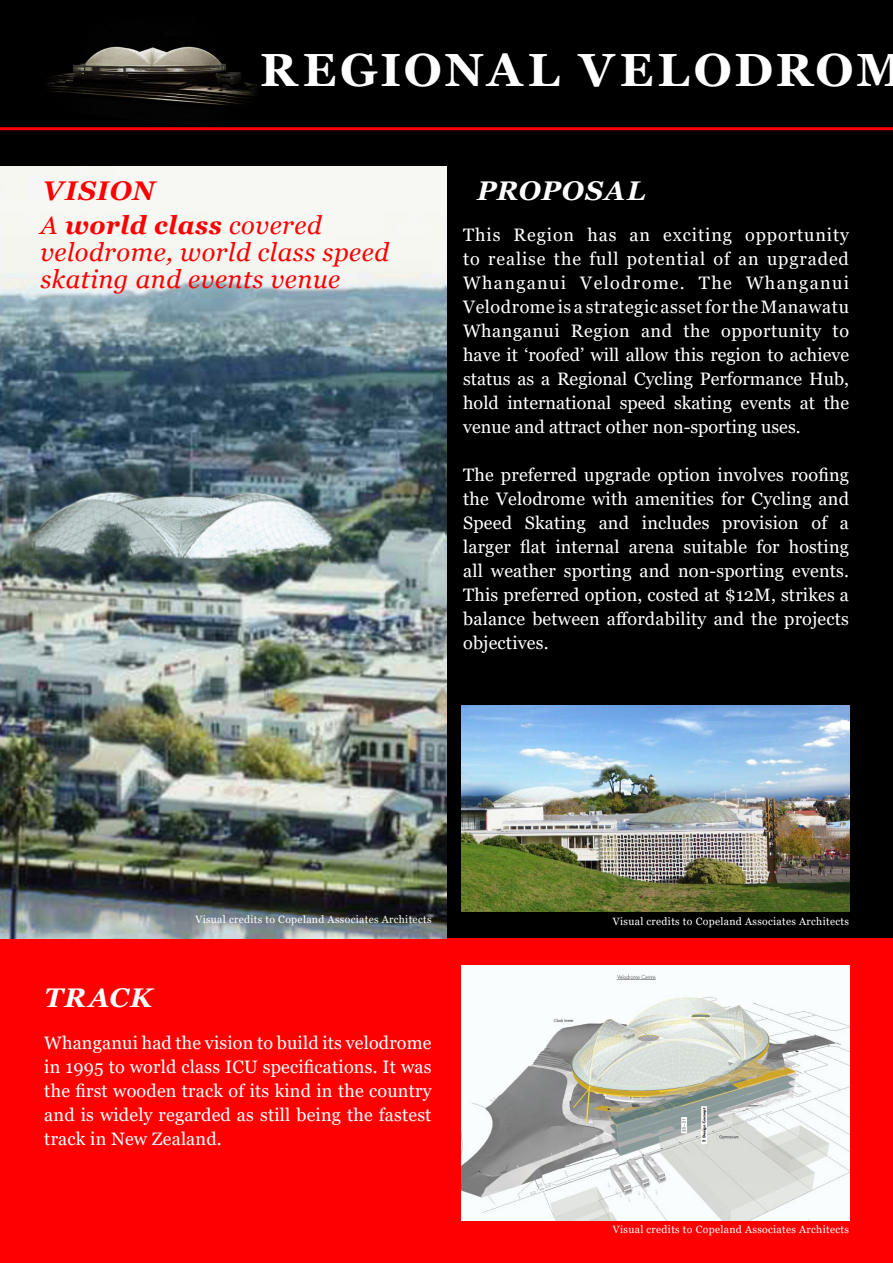
<style>
.page{position:relative;width:893px;height:1263px;background:#fff}
.page>*{position:absolute;margin:0;border:0;box-sizing:border-box;transform-origin:0 0}
.t1{font:700 46.5px "Georgia";letter-spacing:.065em;color:#fff}
.t2{font:italic 700 27px "Georgia";letter-spacing:.045em;color:#fff}
.t3{font:italic 700 27px "Georgia";letter-spacing:.03em;color:#fe0002}
.t4{font:italic 25.5px/27px "Georgia";letter-spacing:.02em;color:#fe0002}
.t5{font:18px/24px "Georgia";letter-spacing:.01em;color:#fff;text-align:justify}
.t6{font:10.5px "Georgia";letter-spacing:.03em;color:#fff}
.s1{font-weight:700}
</style>
<div class="page">
<div style="left:0;top:0;width:893px;height:938px;background:#000"></div>
<img style="left:43px;top:15px;width:217px;height:110px">
<div style="left:0;top:938px;width:893px;height:325px;background:#fe0002"></div>
<img style="left:461px;top:965px;width:388px;height:255px">
<img style="left:0;top:166px;width:446px;height:772px">
<img style="left:461px;top:706px;width:388px;height:206px">
<hr style="left:0;top:127px;width:893px;height:3px;background:#fe0002">
<p class="t1" style="left:260px;top:40px;width:645px">REGIONAL VELODROM</p>
<p class="t3" style="left:43px;top:173px;width:114px">VISION</p>
<p class="t4" style="left:40px;top:212px;width:350px">A <span class="s1">world class</span> covered velodrome, world class speed skating and events venue</p>
<p class="t2" style="left:477px;top:173px;width:170px">PROPOSAL</p>
<p class="t5" style="left:463px;top:223px;width:387px">This Region has an exciting opportunity to realise the full potential of an upgraded Whanganui Velodrome. The Whanganui Velodrome is a strategic asset for the Manawatu Whanganui Region and the opportunity to have it ‘roofed’ will allow this region to achieve status as a Regional Cycling Performance Hub, hold international speed skating events at the venue and attract other non-sporting uses.</p>
<p class="t5" style="left:463px;top:463px;width:387px">The preferred upgrade option involves roofing the Velodrome with amenities for Cycling and Speed Skating and includes provision of a larger flat internal arena suitable for hosting all weather sporting and non-sporting events.<br>This preferred option, costed at $12M, strikes a balance between affordability and the projects objectives.</p>
<p class="t6" style="left:195px;top:913px;width:238px">Visual credits to Copeland Associates Architects</p>
<p class="t6" style="left:613px;top:915px;width:238px">Visual credits to Copeland Associates Architects</p>
<p class="t2" style="left:45px;top:980px;width:109px">TRACK</p>
<p class="t5" style="left:44px;top:1031px;width:389px">Whanganui had the vision to build its velodrome in 1995 to world class ICU specifications. It was the first wooden track of its kind in the country and is widely regarded as still being the fastest track in New Zealand.</p>
<p class="t6" style="left:613px;top:1223px;width:238px">Visual credits to Copeland Associates Architects</p>
</div>
